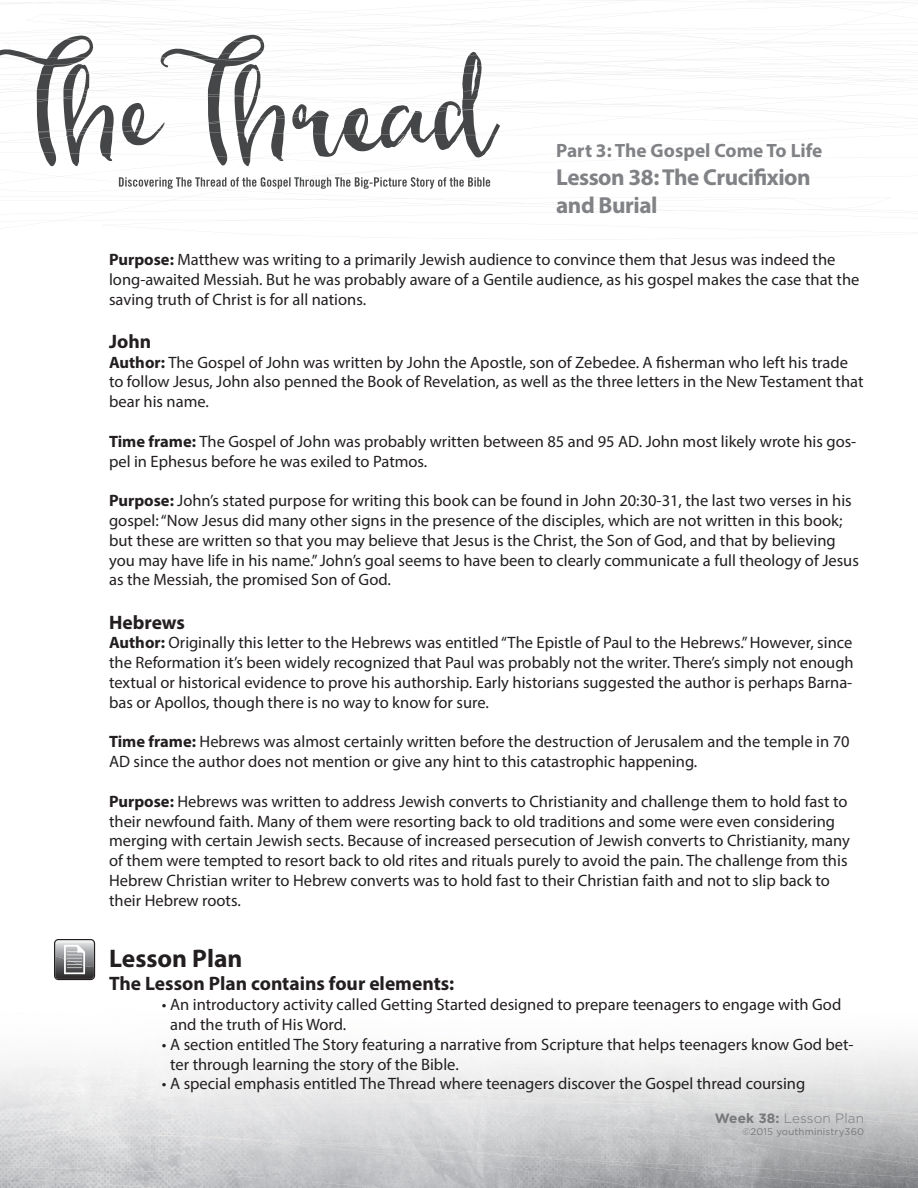
<style>
.page{position:relative;width:918px;height:1188px;background:#fff}
.page>*{position:absolute;margin:0;border:0;box-sizing:border-box;transform-origin:0 0}
.t1{font:700 25.5px "Myriad Pro";color:#231f20}
.t2{font:700 23.1px/27.8px "Myriad Pro";letter-spacing:-.02em;color:#808285}
.t3{font:700 19.5px "Myriad Pro";color:#231f20}
.t4{font:700 19.35px "Myriad Pro";color:#808285}
.t5{font:16.5px/19.8px "Myriad Pro";color:#231f20}
.t6{font:300 13.5px "Gotham";letter-spacing:.01em;color:#76787b}
.t7{font:9.6px "Gotham";letter-spacing:.02em;color:#76787b}
.s1{font-weight:700}
</style>
<div class="page">
<svg style="left:0;top:0;width:918px;height:226px"></svg>
<svg style="left:119px;top:177px;width:371px;height:12px"></svg>
<svg style="left:0;top:1046px;width:918px;height:142px"></svg>
<svg style="left:54px;top:939px;width:41px;height:41px;background:#8d8d8f"></svg>
<p class="t4" style="left:556px;top:138px;width:268px">Part 3: The Gospel Come To Life</p>
<h2 class="t2" style="left:556px;top:163px;width:256px">Lesson 38: The Crucifixion and Burial</h2>
<p class="t5" style="left:109px;top:249px;width:752px"><span class="s1">Purpose:</span> Matthew was writing to a primarily Jewish audience to convince them that Jesus was indeed the long-awaited Messiah. But he was probably aware of a Gentile audience, as his gospel makes the case that the saving truth of Christ is for all nations.</p>
<p class="t3" style="left:109px;top:329px;width:44px">John</p>
<p class="t5" style="left:109px;top:352px;width:756px"><span class="s1">Author:</span> The Gospel of John was written by John the Apostle, son of Zebedee. A fisherman who left his trade to follow Jesus, John also penned the Book of Revelation, as well as the three letters in the New Testament that bear his name.</p>
<p class="t5" style="left:109px;top:431px;width:749px"><span class="s1">Time frame:</span> The Gospel of John was probably written between 85 and 95 AD. John most likely wrote his gos&shy;pel in Ephesus before he was exiled to Patmos.</p>
<p class="t5" style="left:109px;top:491px;width:751px"><span class="s1">Purpose:</span> John’s stated purpose for writing this book can be found in John 20:30-31, the last two verses in his gospel: “Now Jesus did many other signs in the presence of the disciples, which are not written in this book; but these are written so that you may believe that Jesus is the Christ, the Son of God, and that by believing you may have life in his name.” John’s goal seems to have been to clearly communicate a full theology of Jesus as the Messiah, the promised Son of God.</p>
<p class="t3" style="left:109px;top:609px;width:77px">Hebrews</p>
<p class="t5" style="left:109px;top:633px;width:746px;text-align:justify"><span class="s1">Author:</span> Originally this letter to the Hebrews was entitled “The Epistle of Paul to the Hebrews.” However, since the Reformation it’s been widely recognized that Paul was probably not the writer. There’s simply not enough textual or historical evidence to prove his authorship. Early historians suggested the author is perhaps Barna&shy;bas or Apollos, though there is no way to know for sure.</p>
<p class="t5" style="left:109px;top:732px;width:742px"><span class="s1">Time frame:</span> Hebrews was almost certainly written before the destruction of Jerusalem and the temple in 70<br>AD since the author does not mention or give any hint to this catastrophic happening.</p>
<p class="t5" style="left:109px;top:791px;width:742px"><span class="s1">Purpose:</span> Hebrews was written to address Jewish converts to Christianity and challenge them to hold fast to their newfound faith. Many of them were resorting back to old traditions and some were even considering merging with certain Jewish sects. Because of increased persecution of Jewish converts to Christianity, many of them were tempted to resort back to old rites and rituals purely to avoid the pain. The challenge from this Hebrew Christian writer to Hebrew converts was to hold fast to their Christian faith and not to slip back to their Hebrew roots.</p>
<p class="t1" style="left:109px;top:942px;width:135px">Lesson Plan</p>
<p class="t3" style="left:109px;top:971px;width:347px">The Lesson Plan contains four elements:</p>
<p class="t5" style="left:170px;top:995px;width:673px;text-indent:-8px">• An introductory activity called Getting Started designed to prepare teenagers to engage with God and the truth of His Word.</p>
<p class="t5" style="left:170px;top:1034px;width:685px;text-indent:-8px">• A section entitled The Story featuring a narrative from Scripture that helps teenagers know God bet&shy;ter through learning the story of the Bible.</p>
<p class="t5" style="left:162px;top:1074px;width:645px">• A special emphasis entitled The Thread where teenagers discover the Gospel thread coursing</p>
<p class="t6" style="left:715px;top:1110px;width:151px"><span class="s1">Week 38:</span> Lesson Plan</p>
<p class="t7" style="left:742px;top:1126px;width:123px">©2015 youthministry360</p>
</div>
